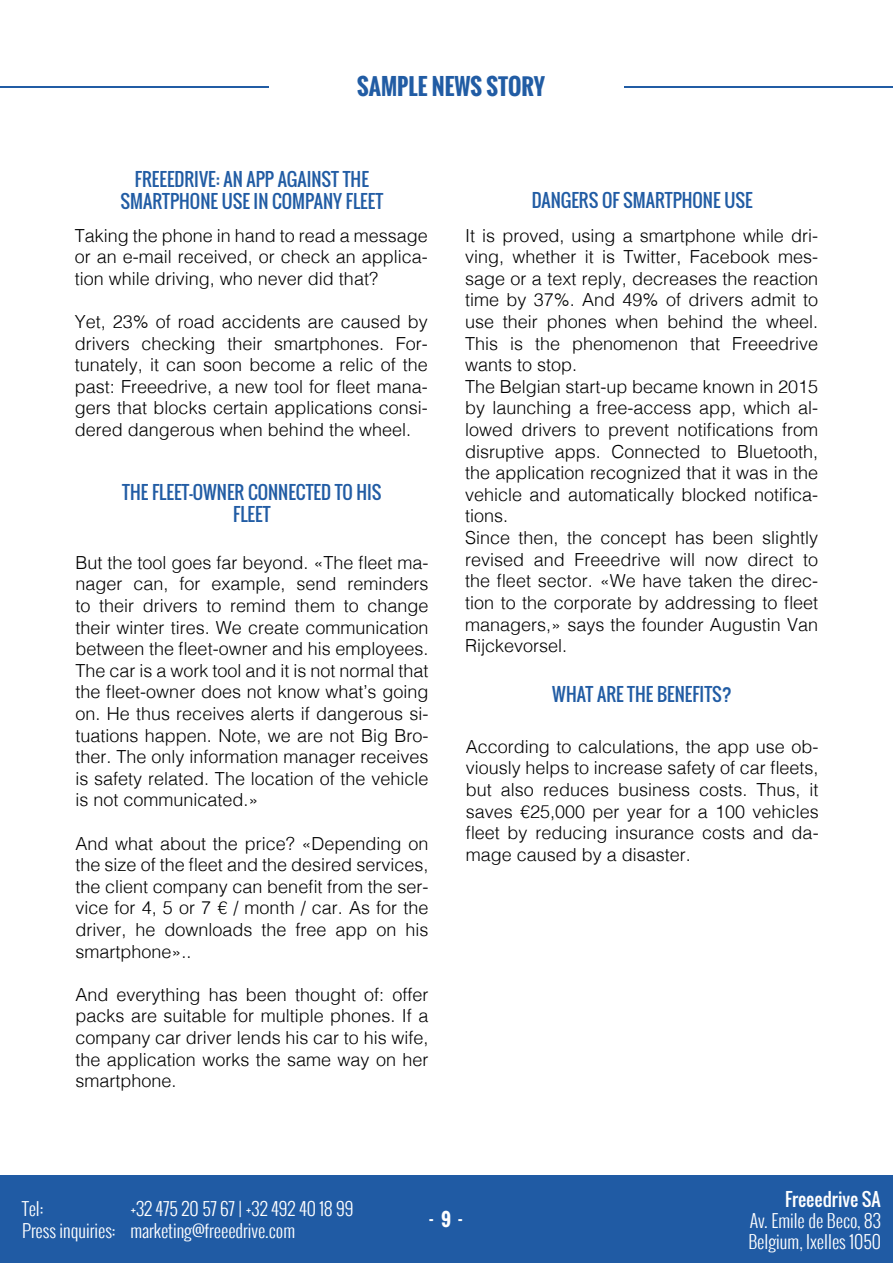
<style>
.page{position:relative;width:893px;height:1263px;background:#fff}
.page>*{position:absolute;margin:0;border:0;box-sizing:border-box;transform-origin:0 0}
.t1{font:700 22.5px "Oswald";color:#215ca4}
.t2{font:300 18px/21.6px "Helvetica";color:#000;text-align:justify}
.t3{font:18px/21.6px "Oswald";color:#215ca4;text-align:center}
.t4{font:300 18px/21.6px "Oswald";color:#fff}
.t5{font:18px "Oswald";color:#fff}
.t6{font:700 18px "Oswald";color:#fff}
</style>
<div class="page">
<hr style="left:0;top:86px;width:269px;height:2px;background:#215ca4">
<hr style="left:624px;top:86px;width:269px;height:2px;background:#215ca4">
<div style="left:0;top:1176px;width:893px;height:87px;background:#205ba4"></div>
<p class="t1" style="left:357px;top:70px;width:189px">SAMPLE NEWS STORY</p>
<p class="t3" style="left:121px;top:169px;width:264px">FREEEDRIVE: AN APP AGAINST THE<br>SMARTPHONE USE IN COMPANY FLEET</p>
<p class="t2" style="left:75px;top:223px;width:354px">Taking the phone in hand to read a message or an e-mail received, or check an applica&shy;tion while driving, who never did that?</p>
<p class="t2" style="left:75px;top:310px;width:354px">Yet, 23% of road accidents are caused by drivers checking their smartphones. For&shy;tunately, it can soon become a relic of the past: Freeedrive, a new tool for fleet mana&shy;gers that blocks certain applications consi&shy;dered dangerous when behind the wheel.</p>
<p class="t3" style="left:122px;top:481px;width:261px">THE FLEET-OWNER CONNECTED TO HIS<br>FLEET</p>
<p class="t2" style="left:75px;top:550px;width:354px">But the tool goes far beyond. «The fleet ma&shy;nager can, for example, send reminders to their drivers to remind them to change their winter tires. We create communication between the fleet-owner and his employees.<br>The car is a work tool and it is not normal that the fleet-owner does not know what’s going on. He thus receives alerts if dangerous si&shy;tuations happen. Note, we are not Big Bro&shy;ther. The only information manager receives is safety related. The location of the vehicle is not communicated.»</p>
<p class="t2" style="left:75px;top:831px;width:354px">And what about the price? «Depending on the size of the fleet and the desired services, the client company can benefit from the ser&shy;vice for 4, 5 or 7 € / month / car. As for the driver, he downloads the free app on his smartphone»..</p>
<p class="t2" style="left:75px;top:982px;width:354px">And everything has been thought of: offer packs are suitable for multiple phones. If a company car driver lends his car to his wife, the application works the same way on her smartphone.</p>
<p class="t3" style="left:532px;top:189px;width:222px">DANGERS OF SMARTPHONE USE</p>
<p class="t2" style="left:465px;top:223px;width:354px;text-align:left">It is proved, using a smartphone while dri&shy;ving, whether it is Twitter, Facebook mes&shy;sage or a text reply, decreases the reaction time by 37%. And 49% of drivers admit to use their phones when behind the wheel.<br>This is the phenomenon that Freeedrive wants to stop.<br>The Belgian start-up became known in 2015 by launching a free-access app, which al&shy;lowed drivers to prevent notifications from disruptive apps. Connected to Bluetooth, the application recognized that it was in the vehicle and automatically blocked notifica&shy;tions.<br>Since then, the concept has been slightly revised and Freeedrive will now direct to the fleet sector. «We have taken the direc&shy;tion to the corporate by addressing to fleet managers,» says the founder Augustin Van Rijckevorsel.</p>
<p class="t3" style="left:552px;top:684px;width:181px">WHAT ARE THE BENEFITS?</p>
<p class="t2" style="left:466px;top:734px;width:354px">According to calculations, the app use ob&shy;viously helps to increase safety of car fleets, but also reduces business costs. Thus, it saves €25,000 per year for a 100 vehicles fleet by reducing insurance costs and da&shy;mage caused by a disaster.</p>
<p class="t5" style="left:785px;top:1185px;width:97px">Freeedrive SA</p>
<p class="t4" style="left:22px;top:1197px;width:333px;text-indent:108px">+32 475 20 57 67 | +32 492 40 18 99<br>Press inquiries: marketing@freeedrive.com</p>
<p class="t4" style="left:748px;top:1209px;width:134px">Av. Emile de Beco, 83<br>Belgium, Ixelles 1050</p>
<p class="t4" style="left:22px;top:1197px;width:23px">Tel:</p>
<p class="t6" style="left:429px;top:1204px;width:34px">-9-</p>
</div>
